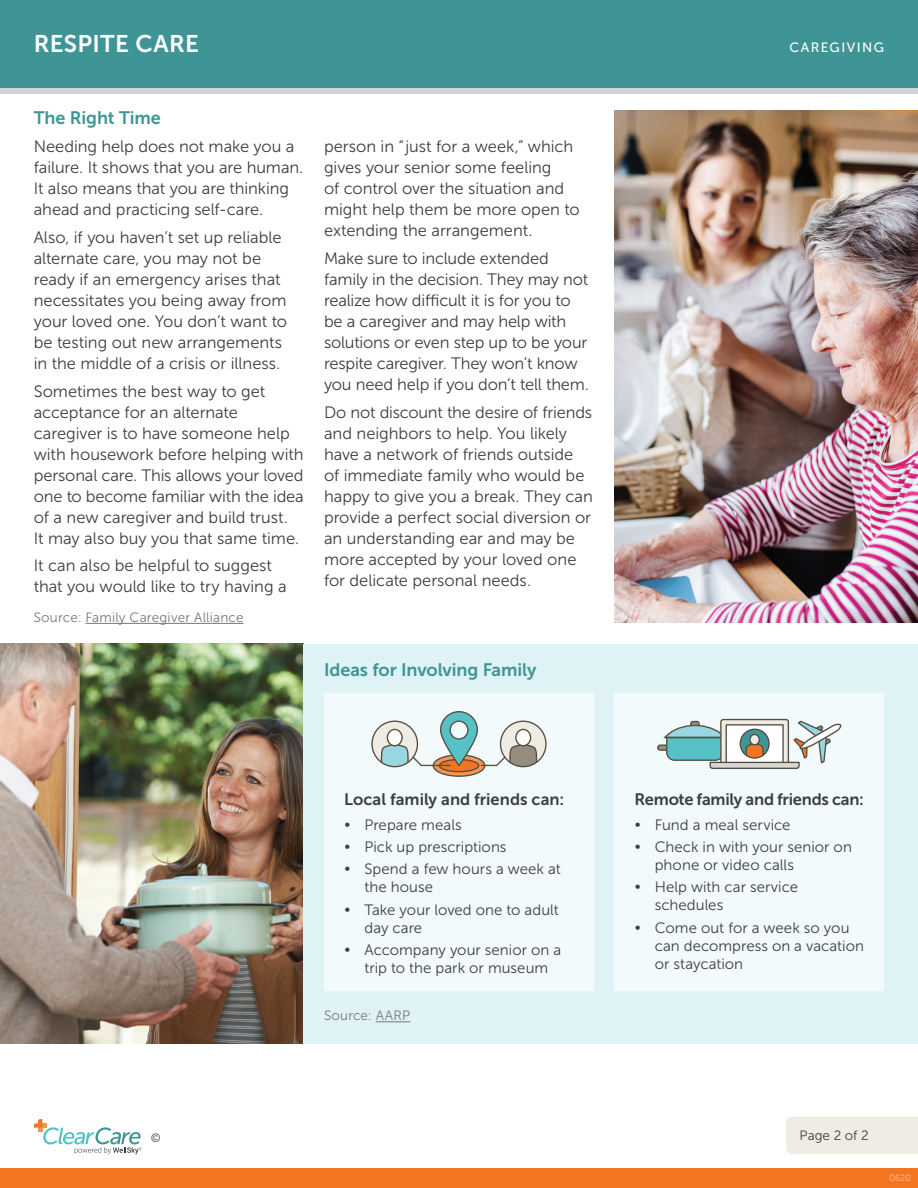
<style>
.page{position:relative;width:918px;height:1188px;background:#fff}
.page>*{position:absolute;margin:0;border:0;box-sizing:border-box;transform-origin:0 0}
.t1{font:24px "Museo Sans 700";letter-spacing:.01em;color:#fff}
.t2{font:18px "Museo Sans 700";letter-spacing:-.005em;color:#3f9595}
.t3{font:16.5px/21px "Museo Sans 300";letter-spacing:-.005em;color:#3e3e3f}
.t4{font:16.5px "Museo Sans 700";letter-spacing:-.01em;color:#3e3e3f}
.t5{font:15px/18px "Museo Sans 300";letter-spacing:.005em;color:#3e3e3f}
.t6{font:13.5px "Museo Sans 300";letter-spacing:.015em;color:#76787b}
.t7{font:13.5px "Museo Sans 500";letter-spacing:.11em;color:#fff}
.t8{font:13.5px "Museo Sans 300";color:#3e3e3f}
.t9{font:12px "Museo Sans 300";color:#3e3e3f}
.t10{font:9px "Museo Sans 300";color:#fbc398}
</style>
<div class="page">
<div style="left:786px;top:1116px;width:132px;height:38px;background:#efece4"></div>
<div style="left:0;top:1168px;width:918px;height:20px;background:#f47521"></div>
<svg style="left:34px;top:1119px;width:108px;height:35px"></svg>
<hr style="left:86px;top:623px;width:157px;height:1px;background:#76787b">
<div style="left:0;top:0;width:918px;height:94px;background:linear-gradient(to right,#d1d2d4,#d1d2d4)"></div>
<div style="left:0;top:0;width:918px;height:87px;background:#3f9595"></div>
<img style="left:614px;top:111px;width:304px;height:511px">
<img style="left:0;top:644px;width:304px;height:400px">
<div style="left:304px;top:644px;width:614px;height:400px;background:#dff2f5"></div>
<div style="left:324px;top:693px;width:270px;height:298px;background:#f3fafb"></div>
<div style="left:614px;top:693px;width:270px;height:298px;background:#f3fafb"></div>
<hr style="left:376px;top:1021px;width:34px;height:1px;background:#76787b">
<svg style="left:433px;top:755px;width:52px;height:21px"></svg>
<div style="left:433px;top:754px;width:52px;height:23px;border:1px solid #554e44;border-radius:50%"></div>
<svg style="left:439px;top:760px;width:40px;height:12px"></svg>
<div style="left:439px;top:759px;width:40px;height:13px;border:1px solid #554e44;border-radius:50%"></div>
<svg style="left:372px;top:721px;width:45px;height:46px"></svg>
<svg style="left:501px;top:721px;width:45px;height:46px"></svg>
<svg style="left:381px;top:711px;width:158px;height:56px"></svg>
<svg style="left:657px;top:719px;width:184px;height:50px"></svg>
<p class="t1" style="left:34px;top:30px;width:167px">RESPITE CARE</p>
<p class="t7" style="left:789px;top:40px;width:96px">CAREGIVING</p>
<p class="t2" style="left:34px;top:108px;width:129px">The Right Time</p>
<p class="t3" style="left:34px;top:136px;width:271px">Needing help does not make you a failure. It shows that you are human.<br>It also means that you are thinking ahead and practicing self-care.</p>
<p class="t3" style="left:34px;top:227px;width:255px">Also, if you haven’t set up reliable alternate care, you may not be ready if an emergency arises that necessitates you being away from your loved one. You don’t want to be testing out new arrangements in the middle of a crisis or illness.</p>
<p class="t3" style="left:34px;top:381px;width:271px">Sometimes the best way to get acceptance for an alternate caregiver is to have someone help with housework before helping with personal care. This allows your loved one to become familiar with the idea of a new caregiver and build trust.<br>It may also buy you that same time.</p>
<p class="t3" style="left:34px;top:555px;width:254px">It can also be helpful to suggest that you would like to try having a</p>
<p class="t6" style="left:34px;top:610px;width:211px">Source: Family Caregiver Alliance</p>
<p class="t3" style="left:324px;top:136px;width:257px">person in “just for a week,” which gives your senior some feeling<br>of control over the situation and might help them be more open to extending the arrangement.</p>
<p class="t3" style="left:324px;top:248px;width:267px">Make sure to include extended family in the decision. They may not realize how difficult it is for you to be a caregiver and may help with solutions or even step up to be your respite caregiver. They won’t know you need help if you don’t tell them.</p>
<p class="t3" style="left:324px;top:402px;width:270px">Do not discount the desire of friends and neighbors to help. You likely have a network of friends outside of immediate family who would be happy to give you a break. They can provide a perfect social diversion or an understanding ear and may be more accepted by your loved one for delicate personal needs.</p>
<p class="t2" style="left:324px;top:660px;width:214px">Ideas for Involving Family</p>
<p class="t4" style="left:344px;top:790px;width:221px">Local family and friends can:</p>
<p class="t5" style="left:344px;top:816px;width:119px">• Prepare meals</p>
<p class="t5" style="left:344px;top:838px;width:164px">• Pick up prescriptions</p>
<p class="t5" style="left:364px;top:860px;width:198px;text-indent:-20px">• Spend a few hours a week at the house</p>
<p class="t5" style="left:364px;top:901px;width:196px;text-indent:-20px">• Take your loved one to adult day care</p>
<p class="t5" style="left:344px;top:941px;width:219px;text-align:center">• Accompany your senior on a trip to the park or museum</p>
<p class="t6" style="left:324px;top:1009px;width:88px">Source: AARP</p>
<p class="t4" style="left:634px;top:790px;width:231px">Remote family and friends can:</p>
<p class="t5" style="left:634px;top:816px;width:158px">• Fund a meal service</p>
<p class="t5" style="left:655px;top:838px;width:199px;text-indent:-20px">• Check in with your senior on phone or video calls</p>
<p class="t5" style="left:655px;top:878px;width:145px;text-indent:-20px">• Help with car service schedules</p>
<p class="t5" style="left:655px;top:919px;width:211px;text-indent:-20px">• Come out for a week so you can decompress on a vacation or staycation</p>
<p class="t9" style="left:151px;top:1132px;width:11px">©</p>
<p class="t8" style="left:800px;top:1128px;width:71px">Page 2 of 2</p>
<p class="t10" style="left:889px;top:1173px;width:23px">0620</p>
</div>
